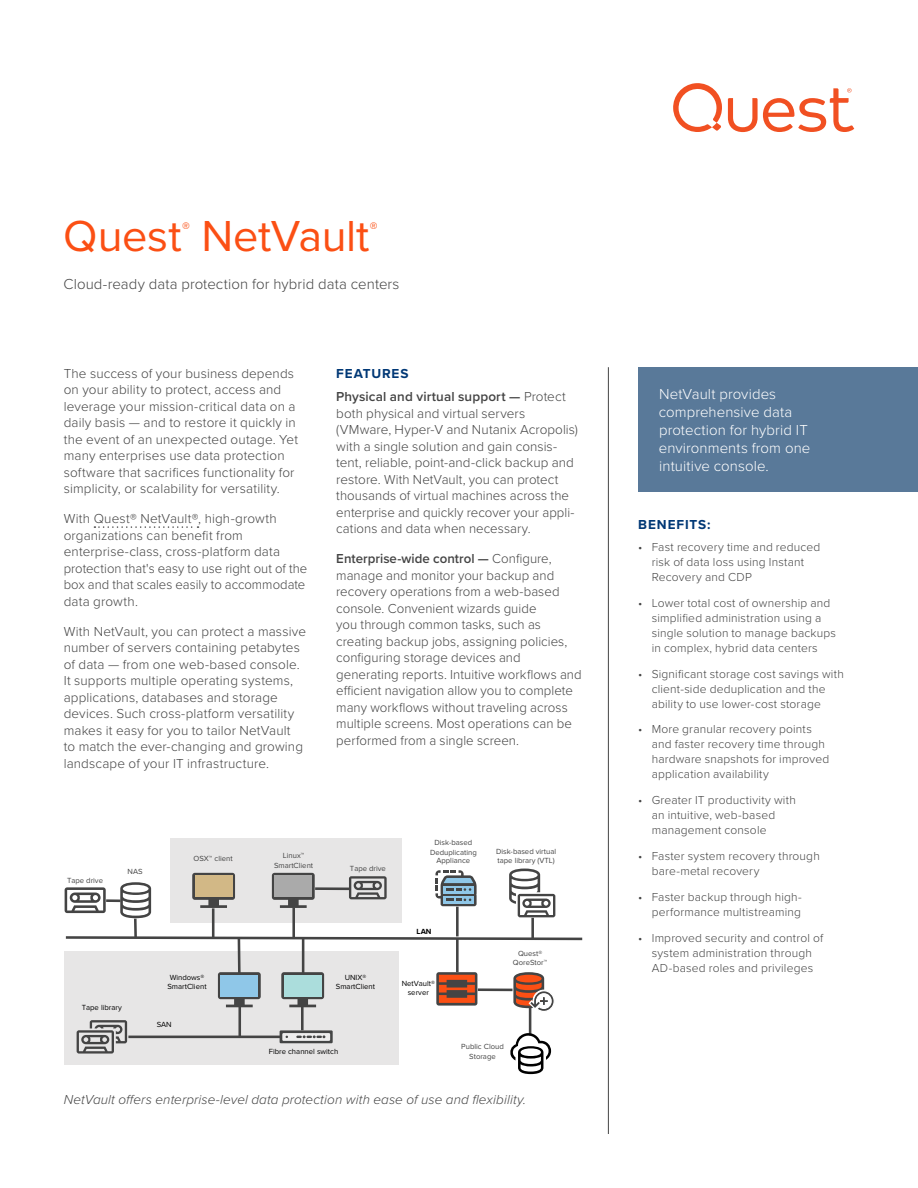
<style>
.page{position:relative;width:918px;height:1188px;background:#fff}
.page>*{position:absolute;margin:0;border:0;box-sizing:border-box;transform-origin:0 0}
.Headline{font:45px "Proxima Nova";letter-spacing:-.005em;color:#fb4f14}
.Headline-2{font:15.75px "Proxima Nova";color:#fb4f14}
.Callout_Box_Small{font:300 15px/18px "Proxima Nova";letter-spacing:.005em;color:#fff}
.Sub_Head{font:300 15px "Proxima Nova";letter-spacing:.005em;color:#444}
.Body{font:300 13.5px/16.5px "Proxima Nova";letter-spacing:.01em;color:#444}
.Body_bold_to_emdash{font:300 13.5px/16.5px "Proxima Nova";letter-spacing:.005em;color:#444}
.t1{font:italic 300 13.5px "Proxima Nova";letter-spacing:.005em;color:#444}
.Section_Heading_1{font:700 13.5px "Proxima Nova";letter-spacing:.065em;color:#003876}
.t2{font:300 12px/15px "Proxima Nova";letter-spacing:.015em;color:#444}
.t3{font:7.65px/9.4px "Proxima Nova";letter-spacing:-.005em;color:#444;text-align:center}
.t4{font:7.65px/9.4px "Proxima Nova";color:#000;text-align:center}
.t5{font:700 7.65px "Proxima Nova";color:#000}
.s1{font-weight:600}
</style>
<div class="page">
<svg style="left:728px;top:88px;width:126px;height:44px"></svg>
<svg style="left:673px;top:83px;width:49px;height:49px"></svg>
<hr style="left:608px;top:367px;width:1px;height:767px;background:#444">
<div style="left:638px;top:367px;width:280px;height:125px;background:#597999"></div>
<svg style="left:94px;top:526px;width:105px;height:2px"></svg>
<hr style="left:531px;top:918px;width:3px;height:21px;background:#444">
<div style="left:170px;top:838px;width:231px;height:85px;background:#e7e6e6"></div>
<div style="left:64px;top:951px;width:335px;height:114px;background:#e7e6e6"></div>
<svg style="left:65px;top:887px;width:41px;height:26px"></svg>
<svg style="left:192px;top:873px;width:43px;height:35px"></svg>
<div style="left:195px;top:876px;width:37px;height:21px;background:#d2b886"></div>
<svg style="left:272px;top:873px;width:43px;height:35px"></svg>
<div style="left:275px;top:876px;width:37px;height:21px;background:#aaa"></div>
<svg style="left:349px;top:876px;width:38px;height:23px"></svg>
<svg style="left:435px;top:870px;width:42px;height:36px"></svg>
<svg style="left:77px;top:1020px;width:50px;height:34px"></svg>
<svg style="left:218px;top:972px;width:43px;height:35px"></svg>
<div style="left:221px;top:975px;width:37px;height:21px;background:#8fc7e8"></div>
<svg style="left:281px;top:972px;width:43px;height:35px"></svg>
<div style="left:284px;top:975px;width:37px;height:21px;background:#abdddc"></div>
<svg style="left:436px;top:972px;width:41px;height:34px"></svg>
<svg style="left:439px;top:975px;width:36px;height:28px"></svg>
<svg style="left:513px;top:972px;width:41px;height:40px"></svg>
<svg style="left:509px;top:869px;width:46px;height:48px"></svg>
<svg style="left:65px;top:935px;width:518px;height:6px"></svg>
<hr style="left:106px;top:899px;width:14px;height:3px;background:#444">
<hr style="left:134px;top:919px;width:3px;height:19px;background:#444">
<hr style="left:212px;top:908px;width:2px;height:30px;background:#444">
<hr style="left:292px;top:908px;width:3px;height:29px;background:#444">
<hr style="left:315px;top:887px;width:35px;height:3px;background:#444">
<hr style="left:456px;top:907px;width:3px;height:29px;background:#444">
<hr style="left:128px;top:1036px;width:153px;height:2px;background:#444">
<hr style="left:456px;top:938px;width:3px;height:34px;background:#444">
<hr style="left:238px;top:938px;width:3px;height:35px;background:#444">
<hr style="left:302px;top:938px;width:2px;height:35px;background:#444">
<hr style="left:238px;top:1003px;width:3px;height:34px;background:#444">
<hr style="left:301px;top:1003px;width:3px;height:27px;background:#444">
<div style="left:280px;top:1030px;width:53px;height:13px;background:#444545"></div>
<div style="left:282px;top:1033px;width:48px;height:8px;background:#eee"></div>
<svg style="left:296px;top:1035px;width:29px;height:3px"></svg>
<hr style="left:478px;top:988px;width:35px;height:3px;background:#444">
<hr style="left:529px;top:1006px;width:2px;height:29px;background:#444">
<svg style="left:120px;top:882px;width:31px;height:36px"></svg>
<svg style="left:510px;top:1031px;width:41px;height:43px"></svg>
<p class="Headline" style="left:63px;top:202px;width:308px">Quest NetVault</p>
<p class="Headline-2" style="left:182px;top:216px;width:9px">®</p>
<p class="Headline-2" style="left:370px;top:216px;width:9px">®</p>
<p class="Sub_Head" style="left:64px;top:273px;width:337px">Cloud-ready data protection for hybrid data centers</p>
<p class="Body" style="left:64px;top:364px;width:236px">The success of your business depends on your ability to protect, access and leverage your mission-critical data on a daily basis — and to restore it quickly in the event of an unexpected outage. Yet many enterprises use data protection software that sacrifices functionality for simplicity, or scalability for versatility.</p>
<p class="Body" style="left:64px;top:510px;width:245px">With Quest® NetVault®, high-growth organizations can benefit from enterprise-class, cross-platform data protection that's easy to use right out of the box and that scales easily to accommodate data growth.</p>
<p class="Body" style="left:64px;top:622px;width:244px">With NetVault, you can protect a massive number of servers containing petabytes of data — from one web-based console.<br>It supports multiple operating systems, applications, databases and storage devices. Such cross-platform versatility makes it easy for you to tailor NetVault<br>to match the ever-changing and growing landscape of your IT infrastructure.</p>
<p class="Section_Heading_1" style="left:336px;top:363px;width:74px">FEATURES</p>
<p class="Body_bold_to_emdash" style="left:336px;top:388px;width:243px"><span class="s1">Physical and virtual support —</span> Protect both physical and virtual servers (VMware, Hyper-V and Nutanix Acropolis) with a single solution and gain consis&shy;tent, reliable, point-and-click backup and restore. With NetVault, you can protect thousands of virtual machines across the enterprise and quickly recover your appli&shy;cations and data when necessary.</p>
<p class="Body_bold_to_emdash" style="left:336px;top:550px;width:247px"><span class="s1">Enterprise-wide control —</span> Configure, manage and monitor your backup and recovery operations from a web-based console. Convenient wizards guide<br>you through common tasks, such as creating backup jobs, assigning policies, configuring storage devices and generating reports. Intuitive workflows and efficient navigation allow you to complete many workflows without traveling across multiple screens. Most operations can be performed from a single screen.</p>
<p class="t3" style="left:67px;top:876px;width:38px">Tape drive</p>
<p class="t3" style="left:128px;top:866px;width:17px">NAS</p>
<p class="t3" style="left:194px;top:853px;width:41px">OSX™ client</p>
<p class="t3" style="left:274px;top:851px;width:41px">Linux™<br>SmartClient</p>
<p class="t3" style="left:350px;top:864px;width:38px">Tape drive</p>
<p class="t3" style="left:430px;top:838px;width:48px">Disk-based<br>Deduplicating</p>
<p class="t3" style="left:437px;top:856px;width:35px">Appliance</p>
<p class="t3" style="left:496px;top:846px;width:62px;text-align:left">Disk-based virtual tape library (VTL)</p>
<p class="t5" style="left:417px;top:925px;width:16px">LAN</p>
<p class="t3" style="left:513px;top:948px;width:36px">Quest®<br>QoreStor™</p>
<p class="t4" style="left:82px;top:1002px;width:42px">Tape library</p>
<p class="t4" style="left:167px;top:972px;width:41px;text-align:left">Windows®<br>SmartClient</p>
<p class="t4" style="left:336px;top:972px;width:41px">UNIX®<br>SmartClient</p>
<p class="t4" style="left:157px;top:1019px;width:16px">SAN</p>
<p class="t4" style="left:269px;top:1047px;width:71px">Fibre channel switch</p>
<p class="t4" style="left:402px;top:978px;width:35px">NetVault® server</p>
<p class="t3" style="left:461px;top:1042px;width:44px">Public Cloud<br>Storage</p>
<p class="t1" style="left:64px;top:1090px;width:464px">NetVault offers enterprise-level data protection with ease of use and flexibility.</p>
<p class="Callout_Box_Small" style="left:659px;top:384px;width:153px">NetVault provides comprehensive data protection for hybrid IT environments from one intuitive console.</p>
<p class="Section_Heading_1" style="left:638px;top:515px;width:74px">BENEFITS:</p>
<p class="t2" style="left:652px;top:539px;width:170px;text-indent:-14px">• Fast recovery time and reduced risk of data loss using Instant<br>Recovery and CDP</p>
<p class="t2" style="left:652px;top:595px;width:186px;text-indent:-14px">• Lower total cost of ownership and simplified administration using a single solution to manage backups in complex, hybrid data centers</p>
<p class="t2" style="left:652px;top:665px;width:194px;text-indent:-14px">• Significant storage cost savings with client-side deduplication and the ability to use lower-cost storage</p>
<p class="t2" style="left:652px;top:721px;width:179px;text-indent:-14px">• More granular recovery points and faster recovery time through hardware snapshots for improved application availability</p>
<p class="t2" style="left:652px;top:792px;width:146px;text-indent:-14px">• Greater IT productivity with an intuitive, web-based management console</p>
<p class="t2" style="left:652px;top:848px;width:170px;text-indent:-14px">• Faster system recovery through bare-metal recovery</p>
<p class="t2" style="left:638px;top:889px;width:165px;text-align:right">• Faster backup through high&shy;performance multistreaming</p>
<p class="t2" style="left:638px;top:929px;width:186px;text-align:center">• Improved security and control of system administration through<br>AD-based roles and privileges</p>
</div>
